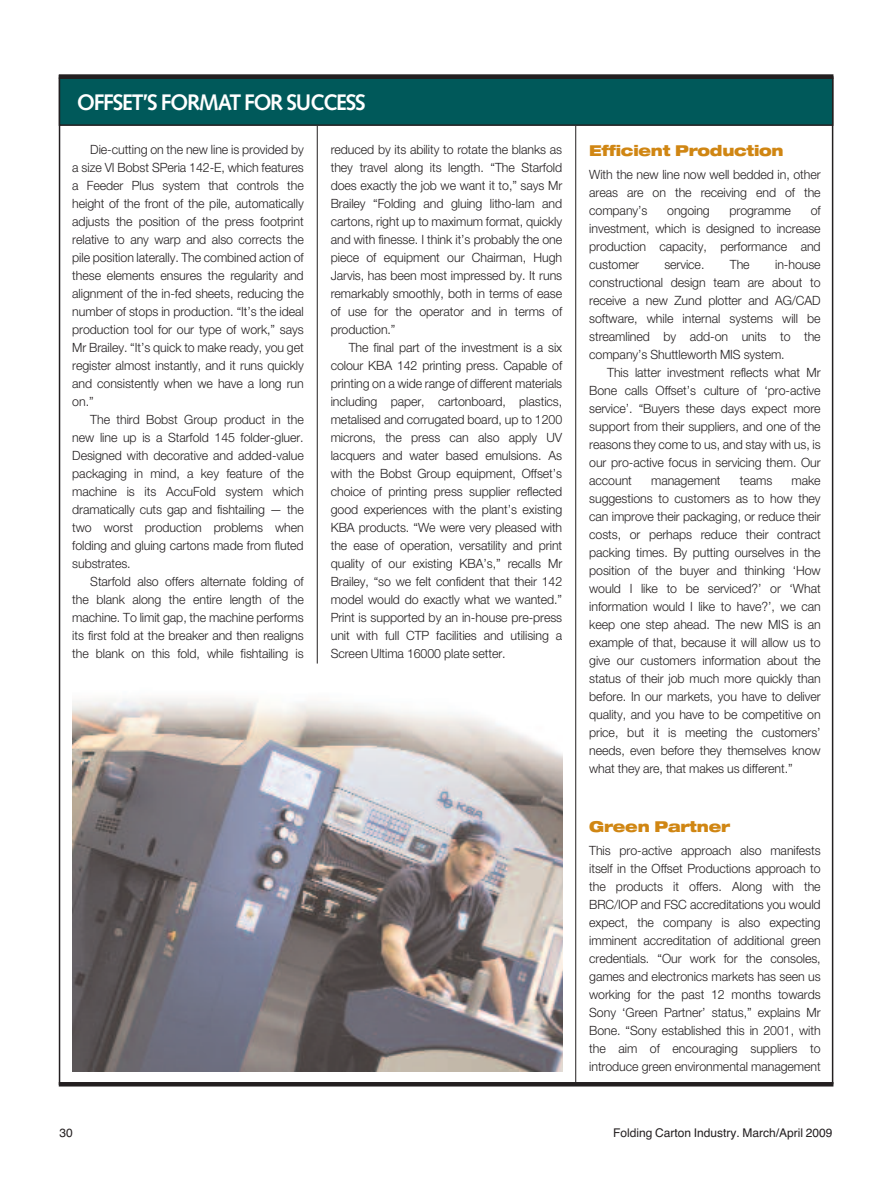
<style>
.page{position:relative;width:893px;height:1191px;background:#fff}
.page>*{position:absolute;margin:0;border:0;box-sizing:border-box;transform-origin:0 0}
.t1{font:700 22.5px "Syntax";letter-spacing:-.055em;color:#fff;scale:.95 1}
.t2{font:900 expanded 15px "Helvetica Neue";letter-spacing:-.02em;color:#d08613}
.t3{font:300 12.75px/18px "Helvetica Neue";letter-spacing:-.005em;color:#231f20;text-align:justify}
.t4{font:12px "Helvetica";color:#231f20}
</style>
<div class="page">
<img style="left:72px;top:698px;width:490px;height:373px">
<div style="left:59px;top:74px;width:774px;height:5px;background:#231f20"></div>
<hr style="left:59px;top:1082px;width:774px;height:4px;background:#231f20">
<hr style="left:59px;top:75px;width:1px;height:1010px;background:#231f20">
<hr style="left:832px;top:76px;width:1px;height:1008px;background:#231f20">
<hr style="left:575px;top:126px;width:1px;height:958px;background:#231f20">
<div style="left:59px;top:78px;width:774px;height:47px;background:#00595a"></div>
<div style="left:59px;top:77px;width:774px;height:49px;border:2px solid #231f20"></div>
<hr style="left:317px;top:126px;width:1px;height:537px;background:#231f20">
<h1 class="t1" style="left:77px;top:93px;width:305px">OFFSET’S FORMAT FOR SUCCESS</h1>
<p class="t3" style="left:72px;top:140px;width:233px;text-indent:18px">Die-cutting on the new line is provided by a size VI Bobst SPeria 142-E, which features a Feeder Plus system that controls the height of the front of the pile, automatically adjusts the position of the press footprint relative to any warp and also corrects the pile position laterally. The combined action of these elements ensures the regularity and alignment of the in-fed sheets, reducing the number of stops in production. “It’s the ideal production tool for our type of work,” says Mr Brailey. “It’s quick to make ready, you get register almost instantly, and it runs quickly and consistently when we have a long run on.”</p>
<p class="t3" style="left:72px;top:410px;width:233px;text-indent:18px">The third Bobst Group product in the new line up is a Starfold 145 folder-gluer.<br>Designed with decorative and added-value packaging in mind, a key feature of the machine is its AccuFold system which dramatically cuts gap and fishtailing — the two worst production problems when folding and gluing cartons made from fluted substrates.</p>
<p class="t3" style="left:72px;top:572px;width:233px;text-indent:18px">Starfold also offers alternate folding of the blank along the entire length of the machine. To limit gap, the machine performs its first fold at the breaker and then realigns the blank on this fold, while fishtailing is</p>
<p class="t3" style="left:331px;top:140px;width:233px">reduced by its ability to rotate the blanks as they travel along its length. “The Starfold does exactly the job we want it to,” says Mr Brailey “Folding and gluing litho-lam and cartons, right up to maximum format, quickly and with finesse. I think it’s probably the one piece of equipment our Chairman, Hugh Jarvis, has been most impressed by. It runs remarkably smoothly, both in terms of ease of use for the operator and in terms of production.”</p>
<p class="t3" style="left:331px;top:338px;width:233px;text-indent:18px">The final part of the investment is a six colour KBA 142 printing press. Capable of printing on a wide range of different materials including paper, cartonboard, plastics, metalised and corrugated board, up to 1200 microns, the press can also apply UV lacquers and water based emulsions. As with the Bobst Group equipment, Offset’s choice of printing press supplier reflected good experiences with the plant’s existing KBA products. “We were very pleased with the ease of operation, versatility and print quality of our existing KBA’s,” recalls Mr Brailey, “so we felt confident that their 142 model would do exactly what we wanted.” Print is supported by an in-house pre-press unit with full CTP facilities and utilising a Screen Ultima 16000 plate setter.</p>
<p class="t2" style="left:589px;top:144px;width:196px">Efficient Production</p>
<p class="t3" style="left:589px;top:165px;width:233px">With the new line now well bedded in, other areas are on the receiving end of the company’s</p>
<p class="t3" style="left:589px;top:201px;width:233px;text-indent:221px">of investment, which is designed to increase production capacity, performance and customer</p>
<p class="t3" style="left:667px;top:201px;width:44px">ongoing</p>
<p class="t3" style="left:729px;top:201px;width:63px">programme</p>
<p class="t3" style="left:589px;top:255px;width:233px;text-indent:186px">in-house constructional design team are about to receive a new Zund plotter and AG/CAD software, while internal systems will be streamlined by add-on units to the company’s Shuttleworth MIS system.</p>
<p class="t3" style="left:589px;top:363px;width:233px;text-indent:18px">This latter investment reflects what Mr Bone calls Offset’s culture of ‘pro-active service’. “Buyers these days expect more support from their suppliers, and one of the reasons they come to us, and stay with us, is our pro-active focus in servicing them. Our account</p>
<p class="t3" style="left:664px;top:255px;width:42px">service.</p>
<p class="t3" style="left:730px;top:255px;width:21px">The</p>
<p class="t3" style="left:589px;top:471px;width:233px;text-indent:202px">make suggestions to customers as to how they can improve their packaging, or reduce their costs, or perhaps reduce their contract packing times. By putting ourselves in the position of the buyer and thinking ‘How would I like to be serviced?’ or ‘What information would I like to have?’, we can keep one step ahead. The new MIS is an example of that, because it will allow us to give our customers information about the status of their job much more quickly than before. In our markets, you have to deliver quality, and you have to be competitive on price, but it is meeting the customers’ needs, even before they themselves know what they are, that makes us different.”</p>
<p class="t3" style="left:651px;top:471px;width:71px">management</p>
<p class="t3" style="left:740px;top:471px;width:34px">teams</p>
<p class="t2" style="left:589px;top:820px;width:142px">Green Partner</p>
<p class="t3" style="left:589px;top:841px;width:233px">This pro-active approach also manifests itself in the Offset Productions approach to the products it offers. Along with the BRC/IOP and FSC accreditations you would expect, the company is also expecting imminent accreditation of additional green credentials. “Our work for the consoles, games and electronics markets has seen us working for the past 12 months towards Sony ‘Green Partner’ status,” explains Mr Bone. “Sony established this in 2001, with the aim of encouraging suppliers to introduce green environmental management</p>
<p class="t4" style="left:60px;top:1125px;width:15px">30</p>
<p class="t4" style="left:613px;top:1125px;width:221px">Folding Carton Industry. March/April 2009</p>
</div>
